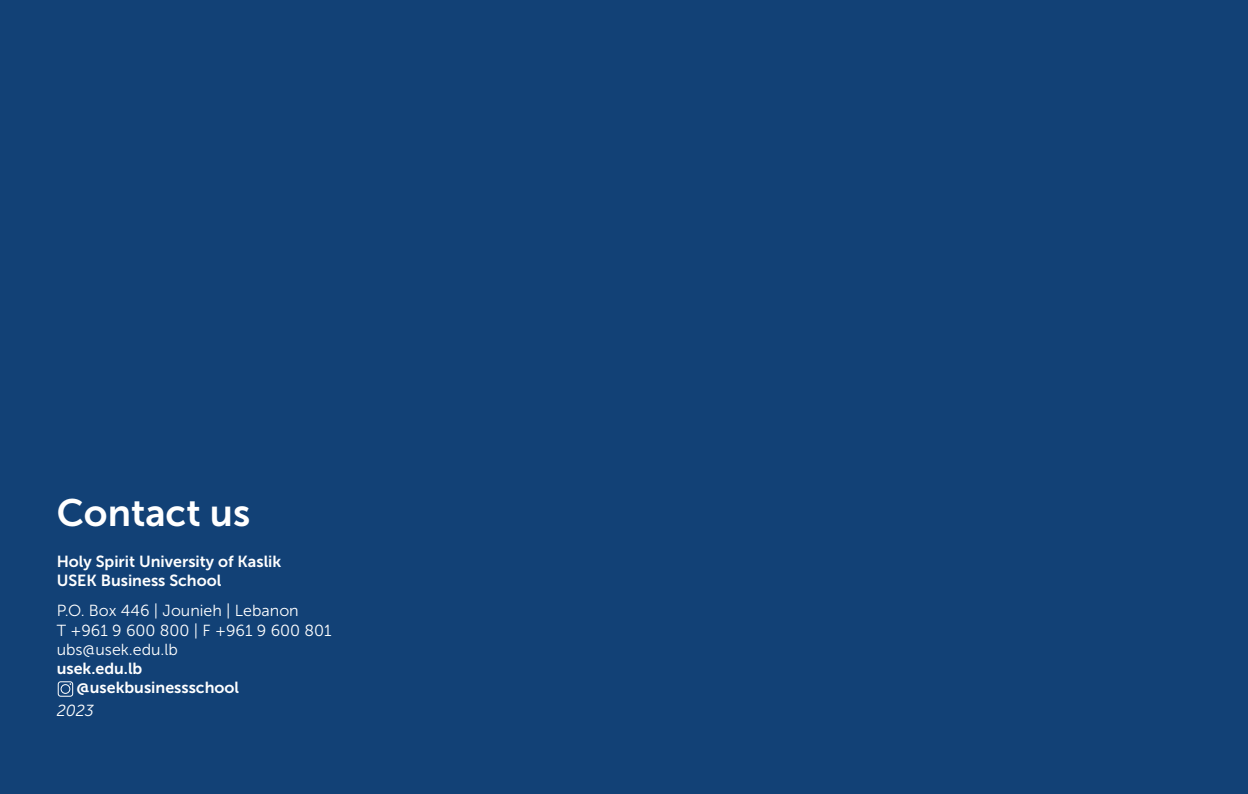
<style>
.page{position:relative;width:1248px;height:794px;background:#fff}
.page>*{position:absolute;margin:0;border:0;box-sizing:border-box;transform-origin:0 0}
.t1{font:38px "Museo Sans 700";color:#fff}
.t2{font:16px "Museo Sans 700";color:#fff}
.t3{font:16px "Museo Sans 300";color:#fff}
.t4{font:italic 16px "Museo Sans 300";color:#fff}
</style>
<div class="page">
<div style="left:0;top:0;width:1247px;height:794px;background:#124176"></div>
<div style="left:58px;top:681px;width:15px;height:15px;border:1px solid #fff;border-radius:3px"></div>
<div style="left:61px;top:684px;width:9px;height:10px;border:1px solid #fff;border-radius:50%"></div>
<p class="t1" style="left:57px;top:492px;width:195px">Contact us</p>
<p class="t2" style="left:57px;top:553px;width:226px">Holy Spirit University of Kaslik</p>
<p class="t2" style="left:57px;top:572px;width:166px">USEK Business School</p>
<p class="t3" style="left:57px;top:602px;width:243px">P.O. Box 446 | Jounieh | Lebanon</p>
<p class="t3" style="left:57px;top:621px;width:276px">T +961 9 600 800 | F +961 9 600 801</p>
<p class="t3" style="left:57px;top:640px;width:123px">ubs@usek.edu.lb</p>
<p class="t2" style="left:57px;top:659px;width:87px">usek.edu.lb</p>
<p class="t4" style="left:57px;top:702px;width:39px">2023</p>
<p class="t2" style="left:76px;top:678px;width:164px">@usekbusinessschool</p>
</div>
